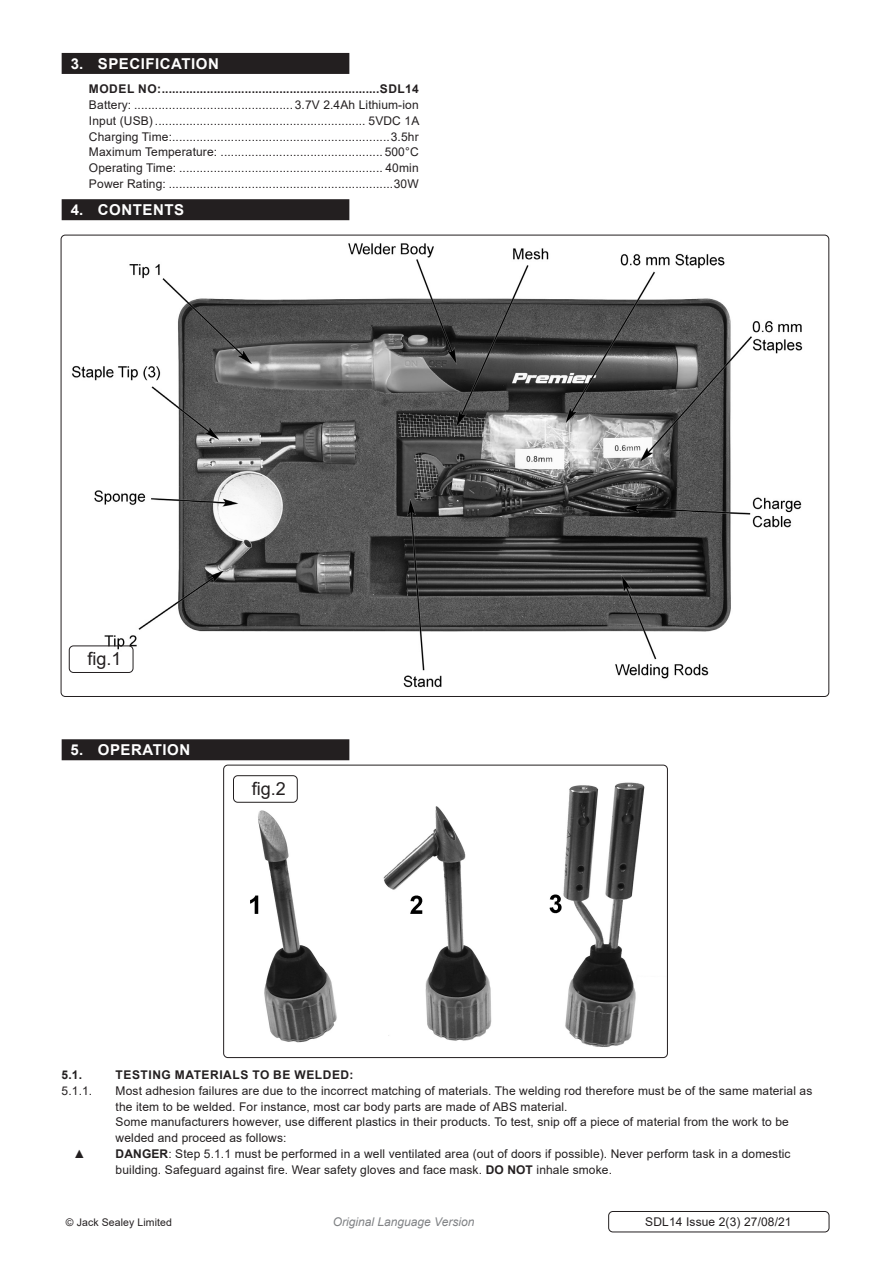
<style>
.page{position:relative;width:893px;height:1263px;background:#fff}
.page>*{position:absolute;margin:0;border:0;box-sizing:border-box;transform-origin:0 0}
.t1{font:18px "Arial";color:#231f20}
.t2{font:700 15px "Arial";letter-spacing:.035em;color:#fff}
.Specifications__Tabb{font:12px/15.8px "Arial";letter-spacing:.01em;color:#231f20}
.Specifications__Tabb-2{font:700 12px "Arial";letter-spacing:.045em;color:#231f20}
.t3{font:italic 12px "Arial";color:#808285}
.Body__Footer{font:12px "Arial";letter-spacing:.01em;color:#231f20}
.Body__Justified__7pt{font:10.5px "Arial";letter-spacing:.01em;color:#231f20}
.s1{font-weight:700}
</style>
<div class="page">
<div style="left:62px;top:53px;width:287px;height:21px;background:#231f20"></div>
<div style="left:62px;top:199px;width:287px;height:21px;background:#231f20"></div>
<div style="left:62px;top:739px;width:287px;height:21px;background:#231f20"></div>
<img style="left:61px;top:235px;width:768px;height:461px">
<img style="left:224px;top:765px;width:443px;height:291px">
<div style="left:223px;top:765px;width:445px;height:293px;border:1px solid #231f20;border-radius:4px"></div>
<div style="left:233px;top:775px;width:65px;height:28px;border:1px solid #231f20;border-radius:4px"></div>
<div style="left:608px;top:1211px;width:221px;height:21px;border:1px solid #231f20;border-radius:4px"></div>
<div style="left:69px;top:645px;width:64px;height:28px;border:1px solid #231f20;border-radius:4px"></div>
<p class="t2" style="left:71px;top:53px;width:150px">3. SPECIFICATION</p>
<p class="Specifications__Tabb-2" style="left:89px;top:81px;width:331px">MODEL NO:...............................................................SDL14</p>
<p class="Specifications__Tabb" style="left:89px;top:97px;width:331px">Battery: .............................................. 3.7V 2.4Ah Lithium-ion</p>
<p class="Specifications__Tabb" style="left:89px;top:113px;width:332px">Input (USB)............................................................. 5VDC 1A</p>
<p class="Specifications__Tabb" style="left:89px;top:129px;width:331px">Charging Time:...............................................................3.5hr</p>
<p class="Specifications__Tabb" style="left:89px;top:144px;width:331px">Maximum Temperature: ............................................... 500°C</p>
<p class="Specifications__Tabb" style="left:89px;top:160px;width:331px">Operating Time: ........................................................... 40min</p>
<p class="Specifications__Tabb" style="left:89px;top:176px;width:331px">Power Rating: .................................................................30W</p>
<p class="t2" style="left:71px;top:199px;width:115px">4. CONTENTS</p>
<p class="t1" style="left:88px;top:647px;width:36px">fig.1</p>
<p class="t2" style="left:71px;top:739px;width:121px">5. OPERATION</p>
<p class="t1" style="left:252px;top:776px;width:36px">fig.2</p>
<p class="Specifications__Tabb-2" style="left:62px;top:1066px;width:22px">5.1.</p>
<p class="Specifications__Tabb-2" style="left:116px;top:1066px;width:239px">TESTING MATERIALS TO BE WELDED:</p>
<p class="Specifications__Tabb" style="left:62px;top:1083px;width:32px">5.1.1.</p>
<p class="Specifications__Tabb" style="left:116px;top:1083px;width:698px">Most adhesion failures are due to the incorrect matching of materials. The welding rod therefore must be of the same material as the item to be welded. For instance, most car body parts are made of ABS material.<br>Some manufacturers however, use different plastics in their products. To test, snip off a piece of material from the work to be welded and proceed as follows:</p>
<p class="Specifications__Tabb" style="left:74px;top:1146px;width:13px">▲</p>
<p class="Specifications__Tabb" style="left:116px;top:1146px;width:676px"><span class="s1">DANGER</span>: Step 5.1.1 must be performed in a well ventilated area (out of doors if possible). Never perform task in a domestic building. Safeguard against fire. Wear safety gloves and face mask. <span class="s1">DO NOT</span> inhale smoke.</p>
<p class="Body__Justified__7pt" style="left:66px;top:1215px;width:108px">© Jack Sealey Limited</p>
<p class="t3" style="left:333px;top:1214px;width:143px">Original Language Version</p>
<p class="Body__Footer" style="left:645px;top:1214px;width:148px">SDL14 Issue 2(3) 27/08/21</p>
</div>
